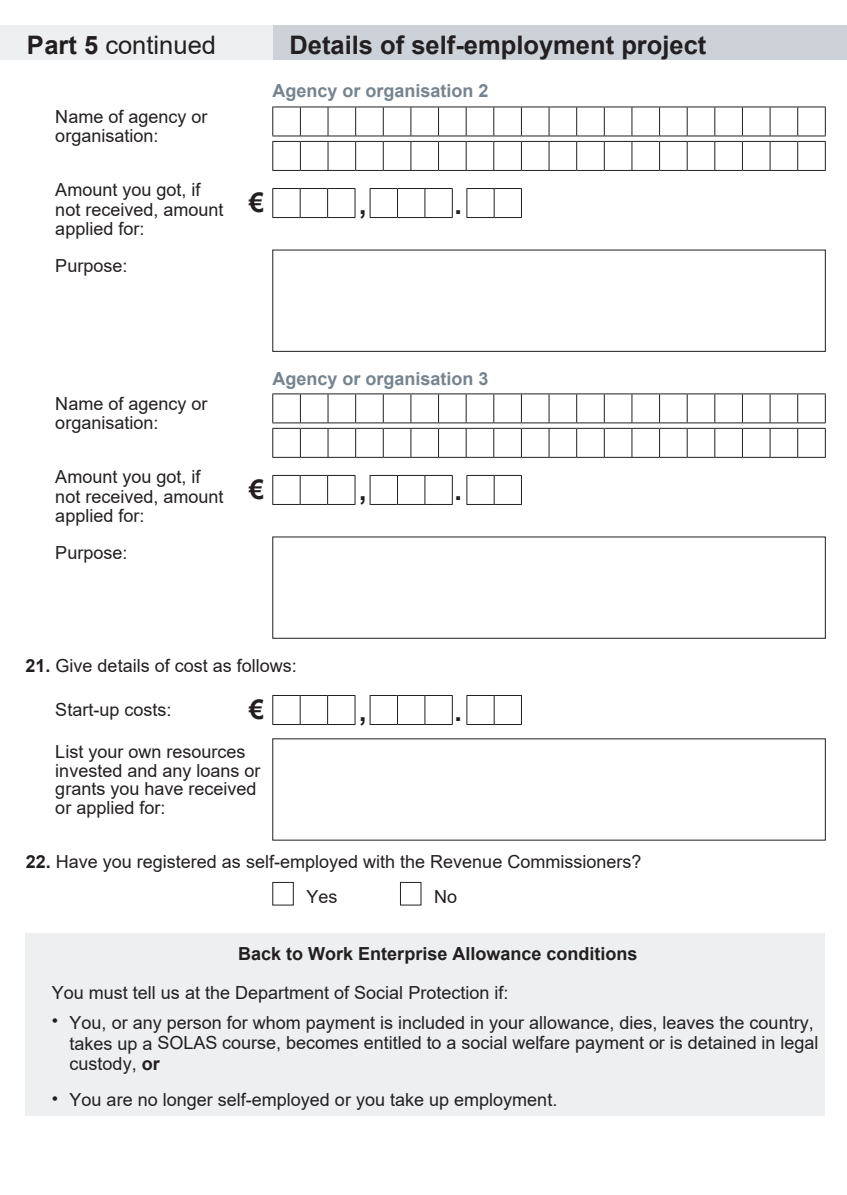
<style>
.page{position:relative;width:847px;height:1195px;background:#fff}
.page>*{position:absolute;margin:0;border:0;box-sizing:border-box;transform-origin:0 0}
.t1{font:700 27px "Arial";color:#231f20}
.Part_Title{font:700 25.5px "Arial";color:#231f20}
.Part_Number{font:25.5px "Arial";color:#231f20}
.Boxed_Body__6-6{font:18px/18.8px "Arial";color:#231f20}
.Intro__5-5{font:18px/20px "Arial";color:#231f20;text-align:right}
.Boxed_Body{font:18px "Arial";color:#231f20}
.Boxed_Body-2{font:700 18px "Arial";color:#76848f}
.Boxed_Body-3{font:700 18px "Arial";color:#231f20}
.s1{font-weight:700}
</style>
<div class="page">
<div style="left:272px;top:26px;width:574px;height:34px;background:#ccd2d7"></div>
<div style="left:0;top:26px;width:272px;height:34px;background:#edeff1"></div>
<div style="left:26px;top:933px;width:799px;height:183px;background:#edeff1"></div>
<div style="left:400px;top:882px;width:21px;height:23px;border:1px solid #231f20"></div>
<svg style="left:272px;top:695px;width:83px;height:30px"></svg>
<svg style="left:466px;top:695px;width:56px;height:30px"></svg>
<svg style="left:369px;top:695px;width:84px;height:30px"></svg>
<div style="left:272px;top:250px;width:553px;height:102px;border:1px solid #231f20"></div>
<svg style="left:272px;top:107px;width:553px;height:64px"></svg>
<svg style="left:272px;top:188px;width:83px;height:30px"></svg>
<svg style="left:466px;top:188px;width:56px;height:30px"></svg>
<svg style="left:369px;top:188px;width:84px;height:30px"></svg>
<div style="left:272px;top:537px;width:553px;height:102px;border:1px solid #231f20"></div>
<svg style="left:272px;top:393px;width:553px;height:65px"></svg>
<svg style="left:272px;top:475px;width:83px;height:30px"></svg>
<svg style="left:466px;top:475px;width:56px;height:30px"></svg>
<svg style="left:369px;top:475px;width:84px;height:30px"></svg>
<p class="Part_Number" style="left:27px;top:28px;width:190px"><span class="s1">Part 5</span> continued</p>
<p class="Part_Title" style="left:289px;top:27px;width:418px">Details of self-employment project</p>
<p class="Boxed_Body__6-6" style="left:55px;top:107px;width:154px">Name of agency or organisation:</p>
<p class="Boxed_Body__6-6" style="left:55px;top:180px;width:170px;line-height:19.5px">Amount you got, if not received, amount applied for:</p>
<p class="Boxed_Body__6-6" style="left:55px;top:256px;width:74px">Purpose:</p>
<p class="Boxed_Body-2" style="left:272px;top:78px;width:218px">Agency or organisation 2</p>
<p class="t1" style="left:249px;top:184px;width:17px">€</p>
<p class="t1" style="left:359px;top:185px;width:9px">,</p>
<p class="t1" style="left:454px;top:185px;width:9px">.</p>
<p class="Boxed_Body__6-6" style="left:55px;top:394px;width:154px">Name of agency or organisation:</p>
<p class="Boxed_Body__6-6" style="left:55px;top:467px;width:170px;line-height:19.5px">Amount you got, if not received, amount applied for:</p>
<p class="Boxed_Body__6-6" style="left:55px;top:543px;width:74px">Purpose:</p>
<p class="Boxed_Body-2" style="left:272px;top:366px;width:218px">Agency or organisation 3</p>
<p class="t1" style="left:249px;top:470px;width:17px">€</p>
<p class="t1" style="left:359px;top:472px;width:9px">,</p>
<p class="t1" style="left:454px;top:472px;width:9px">.</p>
<p class="Boxed_Body__6-6" style="left:26px;top:656px;width:273px"><span class="s1">21.</span> Give details of cost as follows:</p>
<p class="t1" style="left:249px;top:690px;width:17px">€</p>
<p class="Boxed_Body__6-6" style="left:55px;top:700px;width:118px">Start-up costs:</p>
<p class="Boxed_Body__6-6" style="left:55px;top:742px;width:207px">List your own resources invested and any loans or grants you have received or applied for:</p>
<p class="t1" style="left:359px;top:692px;width:9px">,</p>
<p class="t1" style="left:454px;top:692px;width:9px">.</p>
<p class="Boxed_Body__6-6" style="left:26px;top:853px;width:617px"><span class="s1">22.</span> Have you registered as self-employed with the Revenue Commissioners?</p>
<p class="Boxed_Body" style="left:306px;top:884px;width:33px">Yes</p>
<p class="Boxed_Body" style="left:434px;top:884px;width:25px">No</p>
<p class="Boxed_Body-3" style="left:238px;top:941px;width:401px">Back to Work Enterprise Allowance conditions</p>
<p class="Boxed_Body" style="left:52px;top:980px;width:458px">You must tell us at the Department of Social Protection if:</p>
<p class="Intro__5-5" style="left:52px;top:1012px;width:767px">• You, or any person for whom payment is included in your allowance, dies, leaves the country, takes up a SOLAS course, becomes entitled to a social welfare payment or is detained in legal</p>
<p class="Intro__5-5" style="left:70px;top:1054px;width:92px">custody, <span class="s1">or</span></p>
<p class="Intro__5-5" style="left:52px;top:1090px;width:507px">• You are no longer self-employed or you take up employment.</p>
</div>
